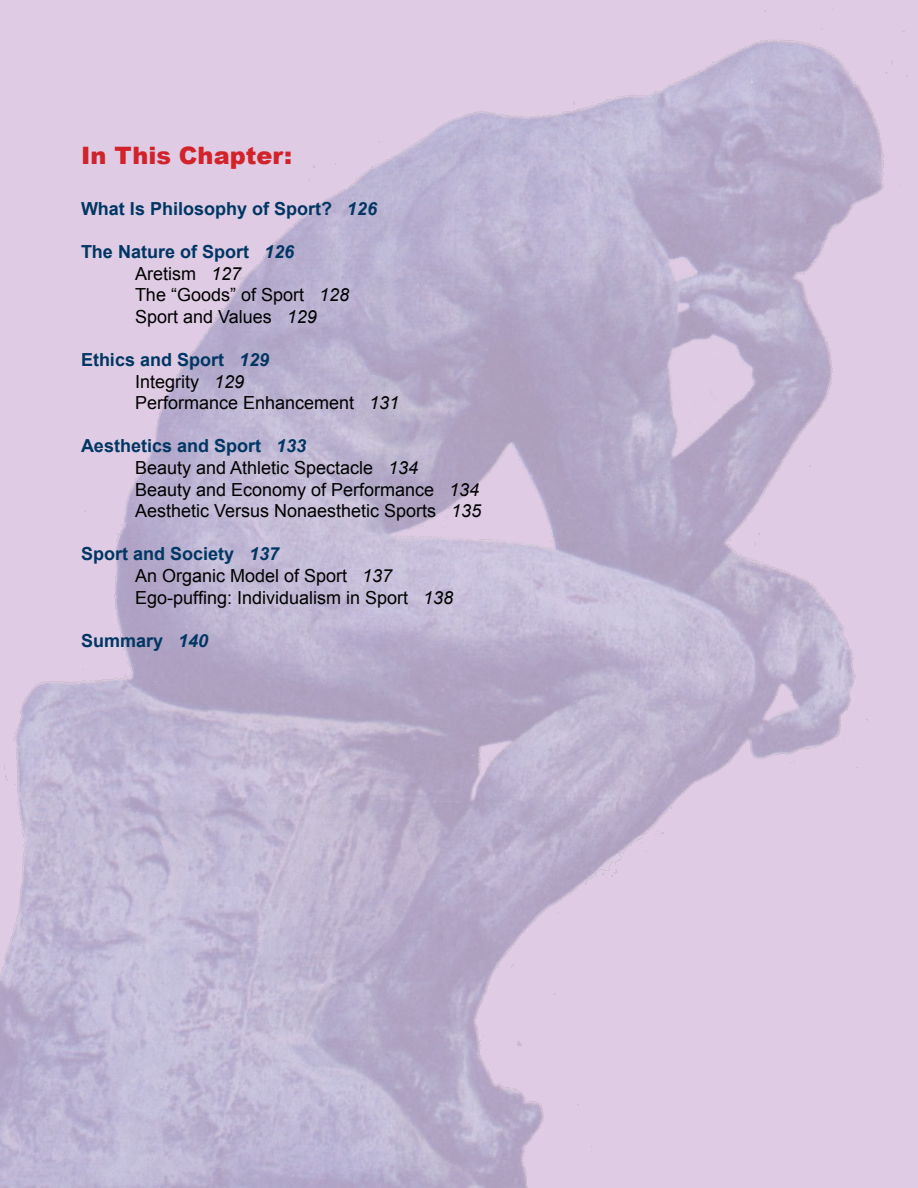
<style>
.page{position:relative;width:918px;height:1188px;background:#fff}
.page>*{position:absolute;margin:0;border:0;box-sizing:border-box;transform-origin:0 0}
.t1{font:900 24px "Arial";color:#d2232a}
.t2{font:18px/21.6px "Arial";color:#000}
.t3{font:700 18px "Arial";color:#003663}
.s1{font-style:italic}
.s2{font-weight:700;color:#003663}
.s3{font-weight:700;font-style:italic;color:#003663}
</style>
<div class="page">
<img style="left:0;top:4px;width:918px;height:1184px">
<h1 class="t1" style="left:81px;top:138px;width:213px">In This Chapter:</h1>
<p class="t3" style="left:81px;top:197px;width:298px">What Is Philosophy of Sport? <span class="s1">126</span></p>
<p class="t2" style="left:135px;top:241px;width:216px;text-indent:-54px"><span class="s2">The Nature of Sport</span> <span class="s3">126<br></span>Aretism <span class="s1">127<br></span>The “Goods” of Sport <span class="s1">128<br></span>Sport and Values <span class="s1">129</span></p>
<p class="t2" style="left:135px;top:349px;width:266px;text-indent:-54px"><span class="s2">Ethics and Sport</span> <span class="s3">129<br></span>Integrity <span class="s1">129<br></span>Performance Enhancement <span class="s1">131</span></p>
<p class="t2" style="left:135px;top:436px;width:348px;text-indent:-54px"><span class="s2">Aesthetics and Sport</span> <span class="s3">133<br></span>Beauty and Athletic Spectacle <span class="s1">134<br></span>Beauty and Economy of Performance <span class="s1">134<br></span>Aesthetic Versus Nonaesthetic Sports <span class="s1">135</span></p>
<p class="t2" style="left:135px;top:544px;width:320px;text-indent:-54px"><span class="s2">Sport and Society</span> <span class="s3">137<br></span>An Organic Model of Sport <span class="s1">137<br></span>Ego-puffing: Individualism in Sport <span class="s1">138</span></p>
<p class="t3" style="left:81px;top:629px;width:129px">Summary <span class="s1">140</span></p>
</div>
